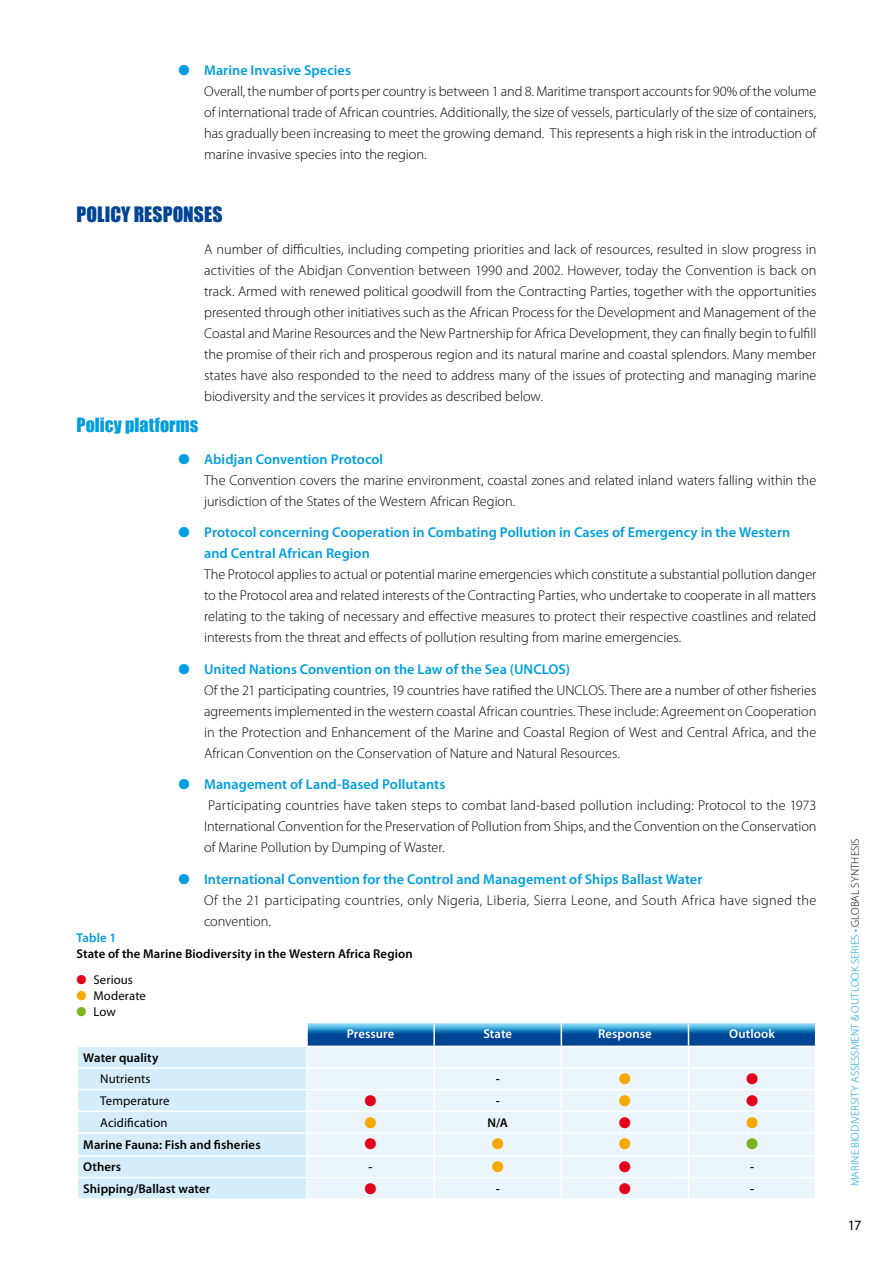
<style>
.page{position:relative;width:893px;height:1263px;background:#fff}
.page>*{position:absolute;margin:0;border:0;box-sizing:border-box;transform-origin:0 0}
.t1{font:19.5px "Impact";letter-spacing:.005em;color:#004494}
.t2{font:18px "Impact";letter-spacing:.005em;color:#009ee0}
.t3{font:15.3px "Zapf Dingbats ITC";color:#e2001a}
.t4{font:15.3px "Zapf Dingbats ITC";color:#f6a800}
.t5{font:15.3px "Zapf Dingbats ITC";color:#7ab51d}
.t6{font:300 14.25px/21px "Myriad Pro";color:#000}
.t7{font:300 14.25px/21px "Myriad Pro";letter-spacing:.02em;color:#000}
.t8{font:600 14.25px/21px "Myriad Pro";letter-spacing:.005em;color:#009ee0}
.t9{font:14.25px "Myriad Pro";color:#000}
.t10{font:600 12.75px "Myriad Pro";letter-spacing:.005em;color:#000}
.t11{font:12.75px "Myriad Pro";letter-spacing:.01em;color:#000}
.t12{font:600 12.75px "Myriad Pro";letter-spacing:.01em;color:#fff}
.t13{font:600 12.75px "Myriad Pro";letter-spacing:.01em;color:#009ee0}
.t14{font:300 11.25px "Myriad Pro";letter-spacing:.01em;color:#009ee0}
.s1{color:#009ee0}
.s2{font-weight:600;color:#009ee0}
.s3{color:#e2001a}
.s4{color:#f6a800}
.s5{color:#7ab51d}
.s6{color:#000}
</style>
<div class="page">
<svg style="left:78px;top:1022px;width:738px;height:176px;background:#d5e8f5"></svg>
<p class="t6" style="left:204px;top:60px;width:614px;text-indent:-26px"><span class="s1">●</span> <span class="s2">Marine Invasive Species<br></span>Overall, the number of ports per country is between 1 and 8. Maritime transport accounts for 90% of the volume of international trade of African countries. Additionally, the size of vessels, particularly of the size of containers, has gradually been increasing to meet the growing demand. This represents a high risk in the introduction of marine invasive species into the region.</p>
<h1 class="t1" style="left:77px;top:202px;width:147px">POLICY RESPONSES</h1>
<p class="t6" style="left:204px;top:238px;width:614px;text-align:justify">A number of difficulties, including competing priorities and lack of resources, resulted in slow progress in activities of the Abidjan Convention between 1990 and 2002. H owever, today the Convention is back on track. Armed with renewed political goodwill from the Contracting Parties, together with the opportunities presented through other initiatives such as the African Process for the Development and Management of the Coastal and Marine Resources and the New Partnership for Africa Development, they can finally begin to fulfill the promise of their rich and prosperous region and its natural marine and coastal splendors. Many member states have also responded to the need to address many of the issues of protecting and managing marine biodiversity and the services it provides as described below.</p>
<p class="t2" style="left:77px;top:414px;width:123px">Policy platforms</p>
<p class="t6" style="left:204px;top:448px;width:614px;text-indent:-26px"><span class="s1">●</span> <span class="s2">Abidjan Convention Protocol<br></span>The Convention covers the marine environment, coastal zones and related inland waters falling within the jurisdiction of the States of the Western African Region.</p>
<p class="t8" style="left:204px;top:521px;width:588px;text-indent:-26px">● Protocol concerning Cooperation in Combating Pollution in Cases of Emergency in the Western and Central African Region</p>
<p class="t6" style="left:204px;top:564px;width:614px;text-align:justify">The Protocol applies to actual or potential marine emergencies which constitute a substantial pollution danger to the Protocol area and related interests of the Contracting Parties, who undertake to cooperate in all matters relating to the taking of necessary and effective measures to protect their respective coastlines and related interests from the threat and effects of pollution resulting from marine emergencies.</p>
<p class="t6" style="left:204px;top:659px;width:614px;text-indent:-26px"><span class="s1">●</span> <span class="s2">United Nations Convention on the Law of the Sea (UNCLOS)<br></span>Of the 21 participating countries, 19 countries have ratified the UNCLOS. There are a number of other fisheries agreements implemented in the western coastal African countries. These include: Agreement on Cooperation in the Protection and Enhancement of the Marine and Coastal Region of West and Central Africa, and the African Convention on the Conservation of Nature and Natural Resources.</p>
<p class="t6" style="left:204px;top:774px;width:614px;text-indent:-26px"><span class="s1">●</span> <span class="s2">Management of Land-Based Pollutants<br></span>Participating countries have taken steps to combat land-based pollution including: Protocol to the 1973<br>I nternational Convention for the Preservation of Pollution from Ships, and the Convention on the Conservation of Marine Pollution by Dumping of Waster.</p>
<p class="t7" style="left:204px;top:869px;width:614px;text-indent:-26px"><span class="s1">●</span> <span class="s2">International Convention for the Control and Management of Ships Ballast Water<br></span>Of the 21 participating countries, only Nigeria, Liberia, Sierra Leone, and South Africa have signed the convention.</p>
<p class="t13" style="left:77px;top:930px;width:41px">Table 1</p>
<p class="t10" style="left:77px;top:946px;width:338px">State of the Marine Biodiversity in the Western Africa Region</p>
<p class="t11" style="left:77px;top:972px;width:58px"><span class="s3">●</span> Serious</p>
<p class="t11" style="left:77px;top:988px;width:71px"><span class="s4">●</span> Moderate</p>
<p class="t11" style="left:77px;top:1004px;width:41px"><span class="s5">●</span> Low</p>
<p class="t12" style="left:347px;top:1026px;width:49px">Pressure</p>
<p class="t12" style="left:483px;top:1026px;width:30px">State</p>
<p class="t12" style="left:598px;top:1026px;width:55px">Response</p>
<p class="t12" style="left:729px;top:1026px;width:47px">Outlook</p>
<p class="t10" style="left:83px;top:1049px;width:77px">Water quality</p>
<p class="t11" style="left:100px;top:1071px;width:52px">Nutrients</p>
<p class="t10" style="left:496px;top:1071px;width:5px">-</p>
<p class="t4" style="left:619px;top:1072px;width:14px">●</p>
<p class="t3" style="left:746px;top:1072px;width:14px">●</p>
<p class="t11" style="left:100px;top:1093px;width:71px">Temperature</p>
<p class="t3" style="left:365px;top:1093px;width:14px">●</p>
<p class="t10" style="left:496px;top:1093px;width:5px">-</p>
<p class="t4" style="left:619px;top:1093px;width:14px">●</p>
<p class="t3" style="left:746px;top:1093px;width:14px">●</p>
<p class="t11" style="left:100px;top:1115px;width:69px">Acidification</p>
<p class="t4" style="left:365px;top:1115px;width:14px">●</p>
<p class="t10" style="left:487px;top:1114px;width:22px">N/A</p>
<p class="t3" style="left:619px;top:1115px;width:14px">●</p>
<p class="t4" style="left:746px;top:1115px;width:14px">●</p>
<p class="t10" style="left:83px;top:1136px;width:179px">Marine Fauna: Fish and fisheries</p>
<p class="t3" style="left:365px;top:1137px;width:14px">●</p>
<p class="t4" style="left:492px;top:1137px;width:14px">●</p>
<p class="t4" style="left:619px;top:1137px;width:14px">●</p>
<p class="t5" style="left:746px;top:1137px;width:14px">●</p>
<p class="t10" style="left:83px;top:1159px;width:39px">Others</p>
<p class="t10" style="left:369px;top:1159px;width:5px">-</p>
<p class="t4" style="left:492px;top:1160px;width:14px">●</p>
<p class="t3" style="left:619px;top:1160px;width:14px">●</p>
<p class="t10" style="left:750px;top:1159px;width:5px">-</p>
<p class="t10" style="left:83px;top:1181px;width:129px">Shipping/Ballast water</p>
<p class="t3" style="left:365px;top:1181px;width:14px">●</p>
<p class="t10" style="left:496px;top:1181px;width:5px">-</p>
<p class="t3" style="left:619px;top:1181px;width:14px">●</p>
<p class="t10" style="left:750px;top:1181px;width:5px">-</p>
<p class="t14" style="left:849px;top:1186px;width:349px;rotate:-90deg">Marine Biodiversity Assessment &amp; Outlook SERIES • <span class="s6">Global Synthesis</span></p>
<p class="t9" style="left:848px;top:1216px;width:15px">17</p>
</div>
